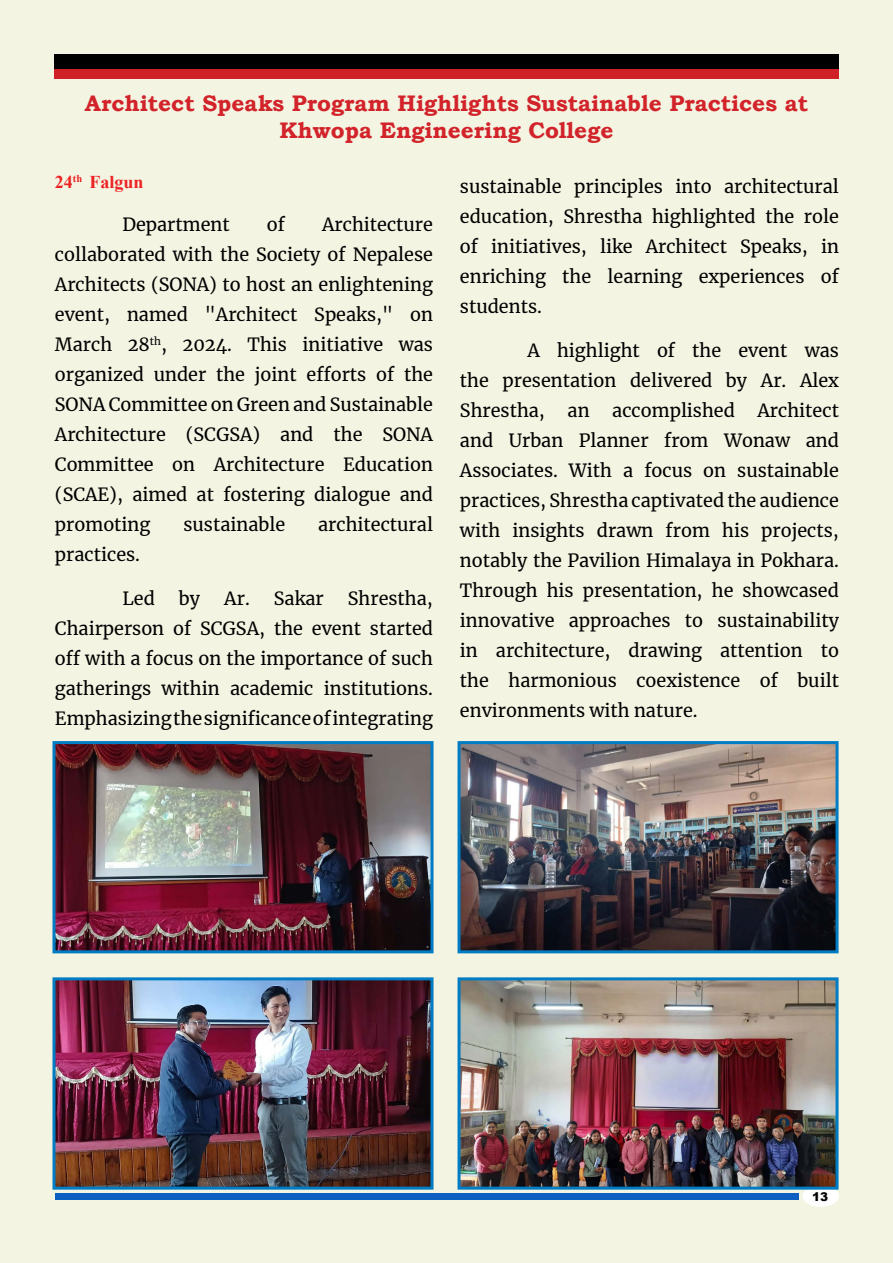
<style>
.page{position:relative;width:893px;height:1263px;background:#f3f4e2}
.page>*{position:absolute;margin:0;border:0;box-sizing:border-box;transform-origin:0 0}
.t1{font:700 22.5px/27px "Bookman Old Style";color:#d2232a;text-align:center}
.t2{font:18px/30px "Merriweather";color:#000;text-align:justify}
.t3{font:700 18px "Times New Roman";color:#ed2124}
.t4{font:900 12px "Arial";color:#000}
</style>
<div class="page">
<div style="left:54px;top:54px;width:785px;height:15px;background:#000"></div>
<div style="left:54px;top:69px;width:785px;height:9px;background:#cf2027"></div>
<div style="left:803px;top:1186px;width:36px;height:20px;background:#fff;border-radius:50%"></div>
<div style="left:803px;top:1186px;width:36px;height:20px;border:1px solid #fff;border-radius:50%"></div>
<div style="left:56px;top:1193px;width:743px;height:6px;background:#0e5fc2"></div>
<img style="left:56px;top:745px;width:374px;height:204px">
<div style="left:52px;top:741px;width:382px;height:212px;border:3px solid #007cc4"></div>
<img style="left:462px;top:745px;width:372px;height:204px">
<div style="left:458px;top:741px;width:380px;height:212px;border:3px solid #007cc4"></div>
<img style="left:56px;top:981px;width:374px;height:205px">
<div style="left:52px;top:977px;width:382px;height:213px;border:3px solid #007cc4"></div>
<img style="left:462px;top:981px;width:372px;height:205px">
<div style="left:458px;top:977px;width:380px;height:213px;border:3px solid #007cc4"></div>
<p class="t1" style="left:85px;top:89px;width:725px">Architect Speaks Program Highlights Sustainable Practices at<br>Khwopa Engineering College</p>
<p class="t3" style="left:55px;top:169px;width:90px">24<sup>th</sup> Falgun</p>
<p class="t2" style="left:122px;top:209px;width:109px">Department</p>
<p class="t2" style="left:267px;top:209px;width:20px">of</p>
<p class="t2" style="left:460px;top:171px;width:380px">sustainable principles into architectural education, Shrestha highlighted the role of initiatives, like Architect Speaks, in enriching the learning experiences of students.</p>
<p class="t2" style="left:460px;top:335px;width:380px;text-indent:68px">A highlight of the event was the presentation delivered by Ar. Alex Shrestha,</p>
<p class="t2" style="left:55px;top:209px;width:380px;text-indent:267px">Architecture collaborated with the Society of Nepalese Architects (SONA) to host an enlightening event, named "Architect Speaks," on March 28<sup>th</sup>, 2024. This initiative was organized under the joint efforts of the SONA Committee on Green and Sustainable Architecture (SCGSA) and the SONA Committee on Architecture Education (SCAE), aimed at fostering dialogue and promoting</p>
<p class="t2" style="left:460px;top:395px;width:380px;text-indent:298px">Architect and Urban Planner from Wonaw and Associates. With a focus on sustainable practices, Shrestha captivated the audience with insights drawn from his projects, notably the Pavilion Himalaya in Pokhara.<br>Through his presentation, he showcased innovative approaches to sustainability in architecture, drawing attention to the harmonious coexistence of built environments with nature.</p>
<p class="t2" style="left:568px;top:395px;width:24px">an</p>
<p class="t2" style="left:612px;top:395px;width:124px">accomplished</p>
<p class="t2" style="left:183px;top:509px;width:103px">sustainable</p>
<p class="t2" style="left:318px;top:509px;width:116px">architectural</p>
<p class="t2" style="left:55px;top:539px;width:87px">practices.</p>
<p class="t2" style="left:122px;top:583px;width:34px">Led</p>
<p class="t2" style="left:179px;top:583px;width:23px">by</p>
<p class="t2" style="left:224px;top:583px;width:101px">Ar. Sakar</p>
<p class="t2" style="left:55px;top:583px;width:380px;text-indent:293px">Shrestha, Chairperson of SCGSA, the event started off with a focus on the importance of such gatherings within academic institutions.<br>Emphasizing the significance of integrating</p>
<p class="t4" style="left:812px;top:1187px;width:18px">13</p>
</div>
